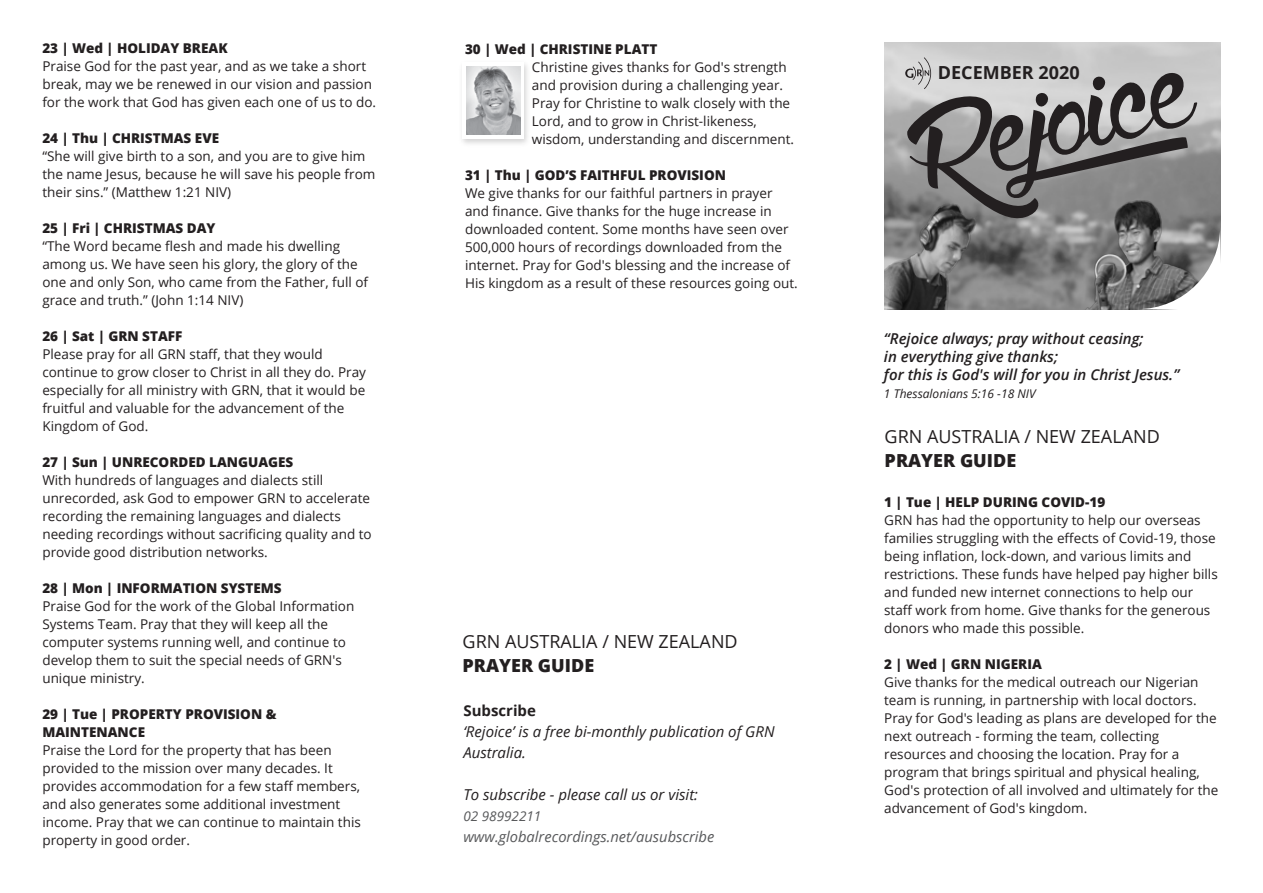
<style>
.page{position:relative;width:1263px;height:893px;background:#fff}
.page>*{position:absolute;margin:0;border:0;box-sizing:border-box;transform-origin:0 0}
.t1{font:18px "Open Sans";color:#231f20}
.t2{font:800 18px "Open Sans";color:#231f20}
.t3{font:700 18px "Open Sans";color:#231f20}
.t4{font:italic 600 15px/18px "Open Sans";color:#231f20}
.t5{font:italic 15px/21px "Open Sans";color:#231f20}
.t6{font:700 15px "Open Sans";color:#231f20}
.t7{font:italic 14.7px "Open Sans";color:#58595b}
.t8{font:13.5px/18px "Open Sans";color:#231f20}
.t9{font:800 13.5px/18px "Open Sans";color:#231f20}
.t10{font:italic 13.5px "Open Sans";color:#58595b}
.t11{font:italic 12px "Open Sans";color:#231f20}
</style>
<div class="page">
<img style="left:884px;top:42px;width:336px;height:160px">
<img style="left:884px;top:202px;width:21px;height:107px">
<svg style="left:905px;top:57px;width:316px;height:253px"></svg>
<svg style="left:466px;top:66px;width:55px;height:69px"></svg>
<img style="left:467px;top:67px;width:53px;height:68px">
<p class="t9" style="left:42px;top:38px;width:187px">23 | Wed | HOLIDAY BREAK</p>
<p class="t8" style="left:42px;top:57px;width:335px">Praise God for the past year, and as we take a short break, may we be renewed in our vision and passion for the work that God has given each one of us to do.</p>
<p class="t9" style="left:42px;top:128px;width:178px">24 | Thu | CHRISTMAS EVE</p>
<p class="t8" style="left:42px;top:147px;width:334px">“She will give birth to a son, and you are to give him the name Jesus, because he will save his people from their sins.” (Matthew 1:21 NIV)</p>
<p class="t9" style="left:42px;top:218px;width:175px">25 | Fri | CHRISTMAS DAY</p>
<p class="t8" style="left:42px;top:236px;width:327px">“The Word became flesh and made his dwelling among us. We have seen his glory, the glory of the one and only Son, who came from the Father, full of grace and truth.” (John 1:14 NIV)</p>
<p class="t9" style="left:42px;top:326px;width:142px">26 | Sat | GRN STAFF</p>
<p class="t8" style="left:42px;top:344px;width:325px">Please pray for all GRN staff, that they would continue to grow closer to Christ in all they do. Pray especially for all ministry with GRN, that it would be fruitful and valuable for the advancement of the Kingdom of God.</p>
<p class="t9" style="left:42px;top:452px;width:252px">27 | Sun | UNRECORDED LANGUAGES</p>
<p class="t8" style="left:42px;top:470px;width:331px">With hundreds of languages and dialects still unrecorded, ask God to empower GRN to accelerate recording the remaining languages and dialects needing recordings without sacrificing quality and to provide good distribution networks.</p>
<p class="t9" style="left:42px;top:578px;width:241px">28 | Mon | INFORMATION SYSTEMS</p>
<p class="t8" style="left:42px;top:596px;width:313px">Praise God for the work of the Global Information Systems Team. Pray that they will keep all the computer systems running well, and continue to develop them to suit the special needs of GRN's unique ministry.</p>
<p class="t9" style="left:42px;top:704px;width:236px">29 | Tue | PROPERTY PROVISION &amp;<br>MAINTENANCE</p>
<p class="t8" style="left:42px;top:740px;width:320px">Praise the Lord for the property that has been provided to the mission over many decades. It provides accommodation for a few staff members, and also generates some additional investment income. Pray that we can continue to maintain this property in good order.</p>
<p class="t9" style="left:465px;top:40px;width:194px">30 | Wed | CHRISTINE PLATT</p>
<p class="t8" style="left:532px;top:58px;width:264px">Christine gives thanks for God's strength and provision during a challenging year.<br>Pray for Christine to walk closely with the Lord, and to grow in Christ-likeness, wisdom, understanding and discernment.</p>
<p class="t9" style="left:465px;top:166px;width:262px">31 | Thu | GOD’S FAITHFUL PROVISION</p>
<p class="t8" style="left:465px;top:184px;width:334px">We give thanks for our faithful partners in prayer and finance. Give thanks for the huge increase in downloaded content. Some months have seen over 500,000 hours of recordings downloaded from the internet. Pray for God's blessing and the increase of His kingdom as a result of these resources going out.</p>
<h1 class="t1" style="left:463px;top:629px;width:277px">GRN AUSTRALIA / NEW ZEALAND</h1>
<h1 class="t2" style="left:463px;top:652px;width:133px">PRAYER GUIDE</h1>
<p class="t6" style="left:463px;top:700px;width:74px">Subscribe</p>
<p class="t5" style="left:463px;top:721px;width:313px">‘Rejoice’ is a free bi-monthly publication of GRN<br>Australia.</p>
<p class="t5" style="left:463px;top:784px;width:236px">To subscribe - please call us or visit:</p>
<p class="t10" style="left:463px;top:807px;width:79px">02 98992211</p>
<p class="t7" style="left:463px;top:826px;width:252px">www.globalrecordings.net/ausubscribe</p>
<h1 class="t3" style="left:938px;top:60px;width:143px">DECEMBER 2020</h1>
<p class="t4" style="left:884px;top:329px;width:297px">“Rejoice always; pray without ceasing;<br>in everything give thanks;<br>for this is God's will for you in Christ Jesus.”</p>
<p class="t11" style="left:884px;top:385px;width:153px">1 Thessalonians 5:16 -18 NIV</p>
<h1 class="t1" style="left:885px;top:424px;width:277px">GRN AUSTRALIA / NEW ZEALAND</h1>
<h1 class="t2" style="left:885px;top:447px;width:133px">PRAYER GUIDE</h1>
<p class="t9" style="left:884px;top:493px;width:223px">1 | Tue | HELP DURING COVID-19</p>
<p class="t8" style="left:884px;top:511px;width:335px">GRN has had the opportunity to help our overseas families struggling with the effects of Covid-19, those being inflation, lock-down, and various limits and restrictions. These funds have helped pay higher bills and funded new internet connections to help our staff work from home. Give thanks for the generous donors who made this possible.</p>
<p class="t9" style="left:884px;top:655px;width:159px">2 | Wed | GRN NIGERIA</p>
<p class="t8" style="left:884px;top:673px;width:336px">Give thanks for the medical outreach our Nigerian team is running, in partnership with local doctors.<br>Pray for God's leading as plans are developed for the next outreach - forming the team, collecting resources and choosing the location. Pray for a program that brings spiritual and physical healing, God's protection of all involved and ultimately for the advancement of God's kingdom.</p>
</div>
